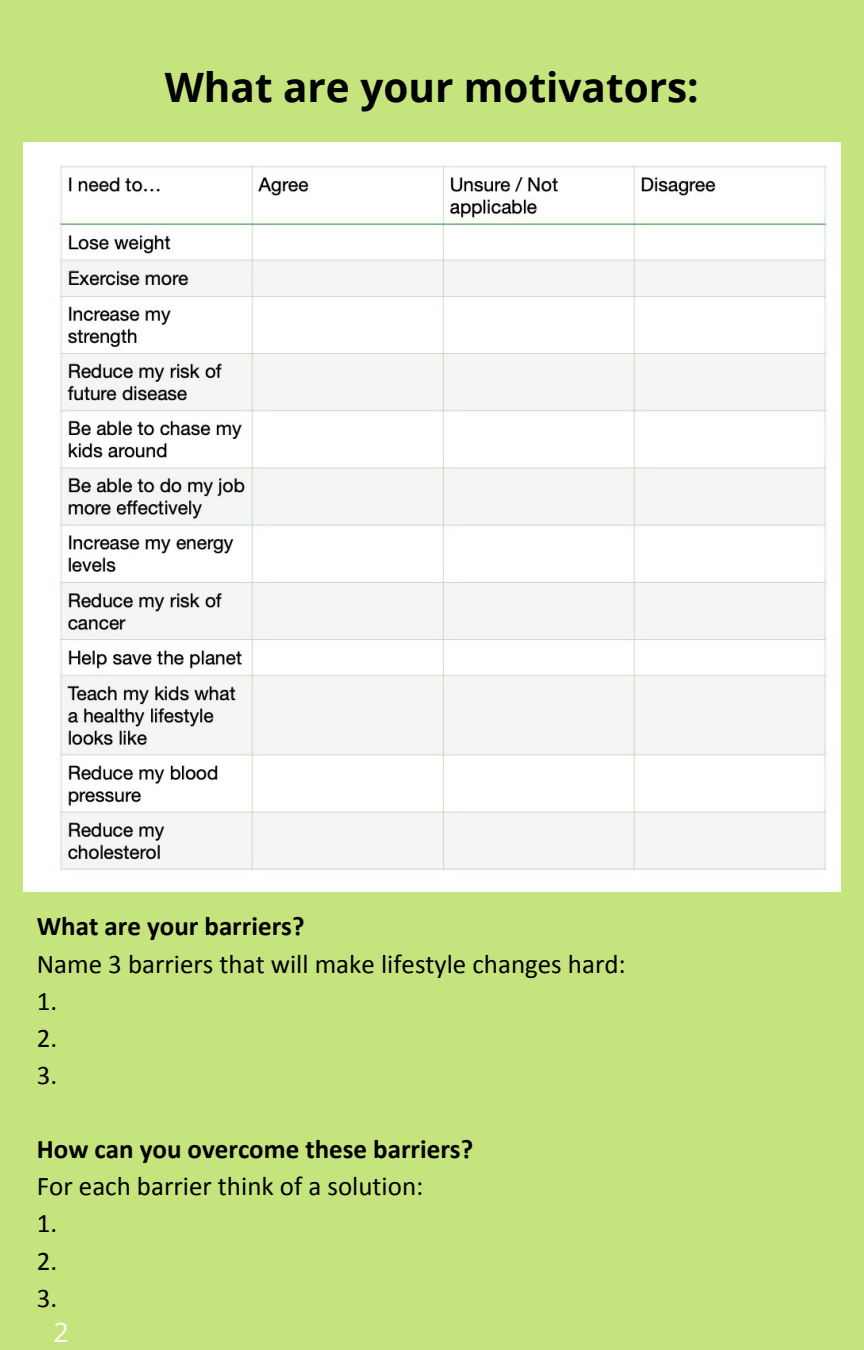
<style>
.page{position:relative;width:864px;height:1350px;background:#c6e47d}
.page>*{position:absolute;margin:0;border:0;box-sizing:border-box;transform-origin:0 0}
.t1{font:700 40.5px "Open Sans";color:#000}
.t2{font:27px "Calibri";color:#000}
.t3{font:700 27px "Calibri";color:#000}
.t4{font:27px "Open Sans";color:#fff}
</style>
<div class="page">
<img style="left:24px;top:142px;width:816px;height:750px">
<p class="t1" style="left:165px;top:59px;width:535px">What are your motivators:</p>
<p class="t3" style="left:37px;top:915px;width:269px">What are your barriers?</p>
<p class="t2" style="left:37px;top:952px;width:591px">Name 3 barriers that will make lifestyle changes hard:</p>
<p class="t2" style="left:37px;top:989px;width:22px">1.</p>
<p class="t2" style="left:37px;top:1027px;width:22px">2.</p>
<p class="t2" style="left:37px;top:1064px;width:22px">3.</p>
<p class="t3" style="left:37px;top:1138px;width:438px">How can you overcome these barriers?</p>
<p class="t2" style="left:37px;top:1175px;width:388px">For each barrier think of a solution:</p>
<p class="t2" style="left:37px;top:1212px;width:22px">1.</p>
<p class="t2" style="left:37px;top:1249px;width:22px">2.</p>
<p class="t2" style="left:37px;top:1286px;width:22px">3.</p>
<p class="t4" style="left:53px;top:1313px;width:17px">2</p>
</div>
